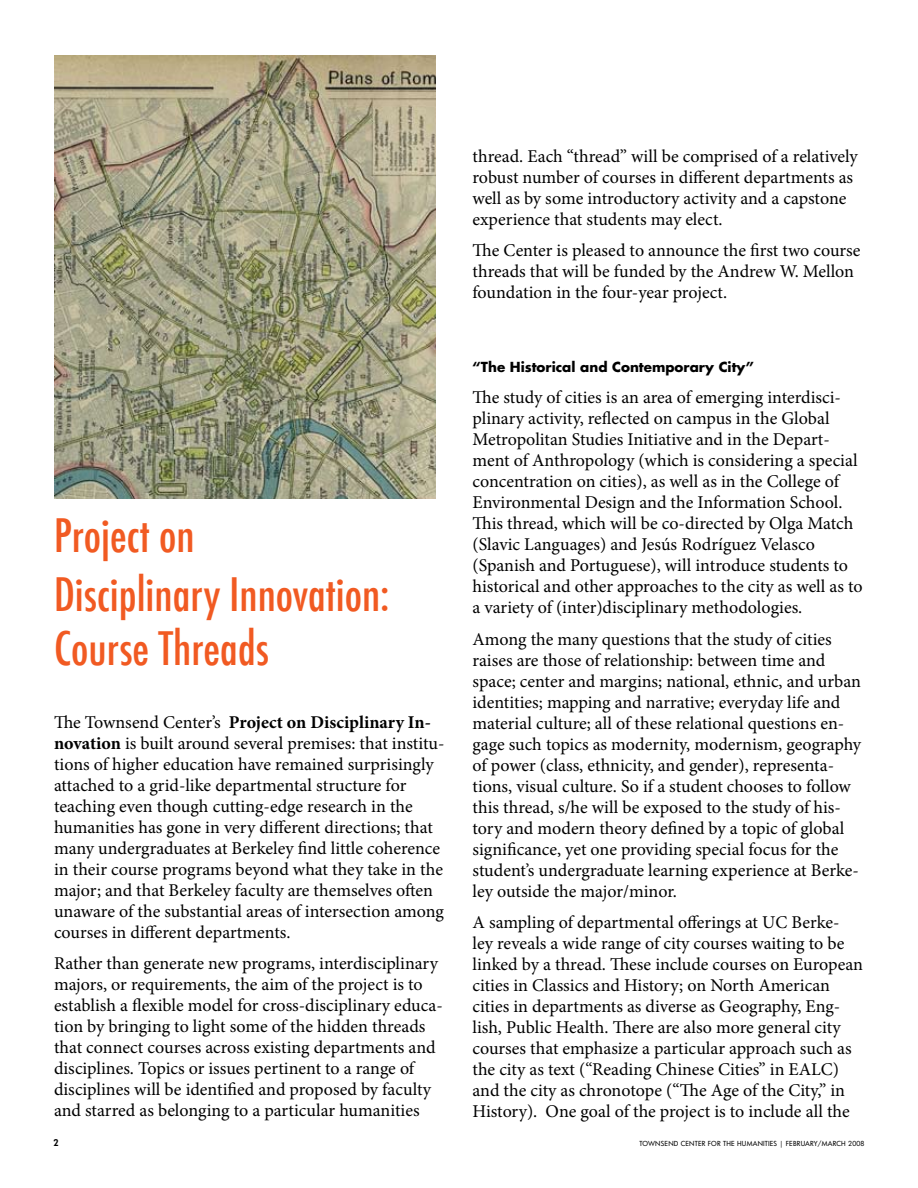
<style>
.page{position:relative;width:918px;height:1188px;background:#fff}
.page>*{position:absolute;margin:0;border:0;box-sizing:border-box;transform-origin:0 0}
.t1{font:500 condensed 45px/58.5px "Futura";color:#f15a22}
.t2{font:18px/21px "Minion Pro";color:#000}
.t3{font:700 13.5px "Futura";color:#000}
.t4{font:800 9px "Futura CE";color:#000}
.t5{font:500 6.75px "Futura CE";letter-spacing:.035em;color:#000}
.s1{font-weight:700}
</style>
<div class="page">
<img style="left:54px;top:55px;width:381px;height:443px">
<h1 class="t1" style="left:54px;top:507px;width:337px">Project on<br>Disciplinary Innovation:</h1>
<h1 class="t1" style="left:54px;top:619px;width:217px">Course Threads</h1>
<p class="t2" style="left:54px;top:712px;width:392px">The Townsend Center’s <span class="s1">Project on Disciplinary In&shy;novation</span> is built around several premises: that institu&shy;tions of higher education have remained surprisingly attached to a grid-like departmental structure for teaching even though cutting-edge research in the humanities has gone in very different directions; that many undergraduates at Berkeley find little coherence in their course programs beyond what they take in the major; and that Berkeley faculty are themselves often unaware of the substantial areas of intersection among courses in different departments.</p>
<p class="t2" style="left:54px;top:953px;width:390px">Rather than generate new programs, interdisciplinary majors, or requirements, the aim of the project is to establish a flexible model for cross-disciplinary educa&shy;tion by bringing to light some of the hidden threads that connect courses across existing departments and disciplines. Topics or issues pertinent to a range of disciplines will be identified and proposed by faculty and starred as belonging to a particular humanities</p>
<p class="t2" style="left:472px;top:146px;width:387px">thread. Each “thread” will be comprised of a relatively robust number of courses in different departments as well as by some introductory activity and a capstone experience that students may elect.</p>
<p class="t2" style="left:472px;top:240px;width:390px">The Center is pleased to announce the first two course threads that will be funded by the Andrew W. Mellon foundation in the four-year project.</p>
<p class="t3" style="left:472px;top:357px;width:283px">“The Historical and Contemporary City”</p>
<p class="t2" style="left:472px;top:387px;width:392px">The study of cities is an area of emerging interdisci&shy;plinary activity, reflected on campus in the Global Metropolitan Studies Initiative and in the Depart&shy;ment of Anthropology (which is considering a special concentration on cities), as well as in the College of Environmental Design and the Information School.<br>This thread, which will be co-directed by Olga Match (Slavic Languages) and Jesús Rodríguez Velasco (Spanish and Portuguese), will introduce students to historical and other approaches to the city as well as to a variety of (inter)disciplinary methodologies.</p>
<p class="t2" style="left:472px;top:628px;width:390px">Among the many questions that the study of cities raises are those of relationship: between time and space; center and margins; national, ethnic, and urban identities; mapping and narrative; everyday life and material culture; all of these relational questions en&shy;gage such topics as modernity, modernism, geography of power (class, ethnicity, and gender), representa&shy;tions, visual culture. So if a student chooses to follow this thread, s/he will be exposed to the study of his&shy;tory and modern theory defined by a topic of global significance, yet one providing special focus for the student’s undergraduate learning experience at Berke&shy;ley outside the major/minor.</p>
<p class="t2" style="left:472px;top:912px;width:392px">A sampling of departmental offerings at UC Berke&shy;ley reveals a wide range of city courses waiting to be linked by a thread. These include courses on European cities in Classics and History; on North American cities in departments as diverse as Geography, Eng&shy;lish, Public Health. There are also more general city courses that emphasize a particular approach such as the city as text (“Reading Chinese Cities” in EALC) and the city as chronotope (“The Age of the City,” in History). One goal of the project is to include all the</p>
<p class="t4" style="left:54px;top:1137px;width:7px">2</p>
<p class="t5" style="left:640px;top:1139px;width:7px">TOWN</p>
<p class="t5" style="left:661px;top:1139px;width:10px">SEND</p>
<p class="t5" style="left:681px;top:1139px;width:10px">CENTER</p>
<p class="t5" style="left:708px;top:1139px;width:6px">FOR</p>
<p class="t5" style="left:723px;top:1139px;width:5px">THE</p>
<p class="t5" style="left:737px;top:1139px;width:6px">HUMAN</p>
<p class="t5" style="left:763px;top:1139px;width:103px">ITIES | FEBRUARY/MARCH 2008</p>
</div>
